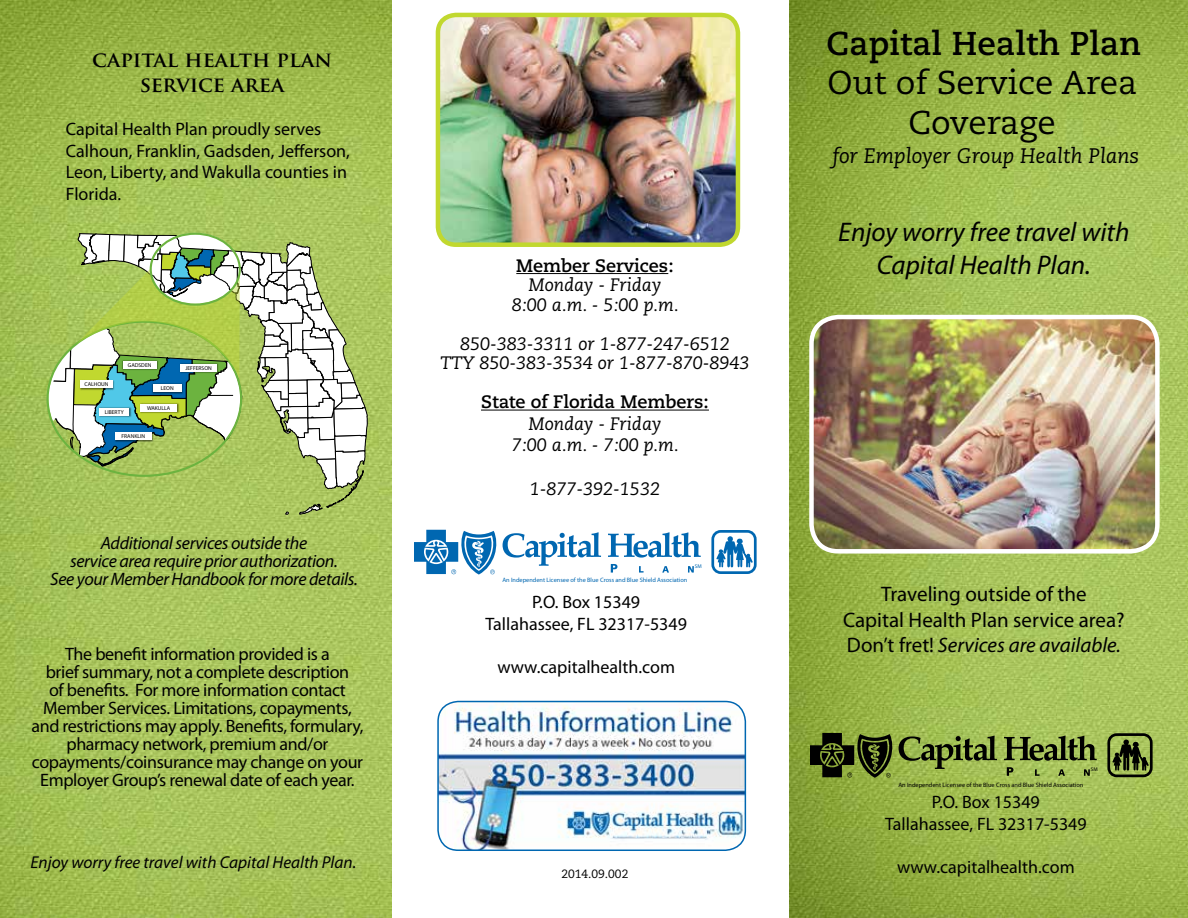
<style>
.page{position:relative;width:1188px;height:918px;background:#fff}
.page>*{position:absolute;margin:0;border:0;box-sizing:border-box;transform-origin:0 0}
.t1{font:33px/39.6px "Caecilia LT Std";color:#000;text-align:center}
.t2{font:700 33px "Caecilia LT Std";color:#000}
.t3{font:italic 27px/32.4px "Myriad Pro";color:#000;text-align:center}
.t4{font:21px/25.2px "Myriad Pro";color:#000;text-align:center}
.t5{font:700 21px/25.2px "Trajan Pro";color:#000;text-align:center}
.t6{font:italic 21px "Caecilia LT Std";color:#000}
.t7{font:18px/18px "Myriad Pro";letter-spacing:-.02em;color:#000;text-align:center}
.t8{font:18px/21.6px "Myriad Pro";color:#000;text-align:center}
.t9{font:italic 18px/19.5px "Caecilia LT Std";color:#000;text-align:center}
.t10{font:italic 18px/18px "Myriad Pro";letter-spacing:-.02em;color:#000;text-align:center}
.t11{font:700 18px "Caecilia LT Std";color:#000}
.t12{font:italic 17.25px "Myriad Pro";color:#000}
.t13{font:12px "Caecilia LT Std";color:#000}
.t14{font:6.3px "Myriad";color:#000}
.t15{font:6.3px "Myriad";color:#0067b1}
.t16{font:5.55px "Myriad Pro";color:#000}
.t17{font:5.4px "Myriad";color:#000}
.t18{font:5.4px "Myriad";color:#0067b1}
.s1{font-style:italic}
</style>
<div class="page">
<img style="left:0;top:0;width:392px;height:918px">
<img style="left:790px;top:0;width:398px;height:918px">
<img style="left:438px;top:15px;width:297px;height:227px">
<div style="left:436px;top:13px;width:304px;height:234px;border:4px solid #c1d82f;border-radius:18px"></div>
<img style="left:811px;top:317px;width:346px;height:234px">
<div style="left:809px;top:315px;width:351px;height:239px;border:4px solid #fff;border-radius:27px"></div>
<svg style="left:899px;top:736px;width:98px;height:33px;background:#71853b"></svg>
<svg style="left:1004px;top:736px;width:93px;height:25px;background:#637336"></svg>
<svg style="left:1007px;top:767px;width:6px;height:9px"></svg>
<svg style="left:1035px;top:769px;width:5px;height:7px"></svg>
<svg style="left:1058px;top:769px;width:7px;height:7px"></svg>
<svg style="left:1084px;top:769px;width:6px;height:7px"></svg>
<div style="left:1107px;top:733px;width:46px;height:44px;border:3px solid #000;border-radius:8px"></div>
<svg style="left:1112px;top:739px;width:37px;height:32px"></svg>
<svg style="left:810px;top:733px;width:83px;height:45px;background:#44511d"></svg>
<svg style="left:503px;top:532px;width:98px;height:34px"></svg>
<svg style="left:608px;top:532px;width:93px;height:26px"></svg>
<svg style="left:611px;top:564px;width:6px;height:9px"></svg>
<svg style="left:639px;top:566px;width:5px;height:7px"></svg>
<svg style="left:662px;top:566px;width:7px;height:7px"></svg>
<svg style="left:688px;top:566px;width:6px;height:7px"></svg>
<div style="left:711px;top:530px;width:46px;height:44px;border:3px solid #0067b1;border-radius:8px"></div>
<svg style="left:716px;top:536px;width:37px;height:32px"></svg>
<svg style="left:414px;top:530px;width:83px;height:45px"></svg>
<svg style="left:48px;top:233px;width:319px;height:282px"></svg>
<div style="left:150px;top:233px;width:91px;height:73px;border:2px solid #6cb33f;border-radius:50%"></div>
<hr style="left:516px;top:273px;width:152px;height:1px;background:#000">
<hr style="left:481px;top:410px;width:228px;height:1px;background:#000">
<img style="left:438px;top:702px;width:307px;height:148px">
<div style="left:437px;top:701px;width:309px;height:150px;border:2px solid #0067b1;border-radius:20px"></div>
<p class="t5" style="left:92px;top:47px;width:241px">CAPITAL HEALTH PLAN<br>SERVICE AREA</p>
<p class="t8" style="left:66px;top:118px;width:286px;text-align:left">Capital Health Plan proudly serves<br>Calhoun, Franklin, Gadsden, Jefferson,<br>Leon, Liberty, and Wakulla counties in<br>Florida.</p>
<p class="t16" style="left:84px;top:381px;width:26px">CALHOUN</p>
<p class="t16" style="left:128px;top:362px;width:25px">GADSDEN</p>
<p class="t16" style="left:161px;top:385px;width:14px">LEON</p>
<p class="t16" style="left:105px;top:408px;width:20px">LIBERTY</p>
<p class="t16" style="left:147px;top:404px;width:25px">WAKULLA</p>
<p class="t16" style="left:122px;top:433px;width:25px">FRANKLIN</p>
<p class="t16" style="left:185px;top:364px;width:28px">JEFFERSON</p>
<p class="t10" style="left:50px;top:534px;width:309px">Additional services outside the<br>service area require prior authorization.<br>See your Member Handbook for more details.</p>
<p class="t7" style="left:31px;top:645px;width:334px">The benefit information provided is a<br>brief summary, not a complete description<br>of benefits. For more information contact Member Services. Limitations, copayments, and restrictions may apply. Benefits, formulary, pharmacy network, premium and/or copayments/coinsurance may change on your Employer Group’s renewal date of each year.</p>
<p class="t12" style="left:31px;top:852px;width:327px">Enjoy worry free travel with Capital Health Plan.</p>
<p class="t11" style="left:516px;top:255px;width:159px">Member Services:</p>
<p class="t9" style="left:512px;top:276px;width:168px">Monday - Friday<br>8:00 a.m. - 5:00 p.m.</p>
<p class="t9" style="left:441px;top:334px;width:310px">850-383-3311 or 1-877-247-6512<br>TTY 850-383-3534 or 1-877-870-8943</p>
<p class="t11" style="left:481px;top:391px;width:229px">State of Florida Members:</p>
<p class="t9" style="left:512px;top:413px;width:168px;line-height:21.6px">Monday - Friday<br>7:00 a.m. - 7:00 p.m.</p>
<p class="t9" style="left:530px;top:479px;width:132px">1-877-392-1532</p>
<p class="t15" style="left:502px;top:576px;width:187px">An Independent Licensee of the Blue Cross and Blue Shield Association</p>
<p class="t8" style="left:485px;top:591px;width:203px">P.O. Box 15349<br>Tallahassee, FL 32317-5349</p>
<p class="t8" style="left:497px;top:656px;width:179px">www.capitalhealth.com</p>
<p class="t18" style="left:695px;top:563px;width:8px">SM</p>
<p class="t13" style="left:562px;top:867px;width:68px">2014.09.002</p>
<h1 class="t2" style="left:827px;top:24px;width:316px">Capital Health Plan</h1>
<h1 class="t1" style="left:827px;top:64px;width:311px">Out of Service Area<br>Coverage</h1>
<p class="t6" style="left:832px;top:144px;width:308px">for Employer Group Health Plans</p>
<h2 class="t3" style="left:838px;top:215px;width:293px">Enjoy worry free travel with<br>Capital Health Plan.</h2>
<p class="t4" style="left:843px;top:581px;width:283px">Traveling outside of the<br>Capital Health Plan service area?<br>Don’t fret! <span class="s1">Services are available.</span></p>
<p class="t14" style="left:898px;top:781px;width:187px">An Independent Licensee of the Blue Cross and Blue Shield Association</p>
<p class="t17" style="left:1091px;top:767px;width:8px">SM</p>
<p class="t8" style="left:885px;top:791px;width:203px">P.O. Box 15349<br>Tallahassee, FL 32317-5349</p>
<p class="t8" style="left:897px;top:856px;width:179px">www.capitalhealth.com</p>
</div>
